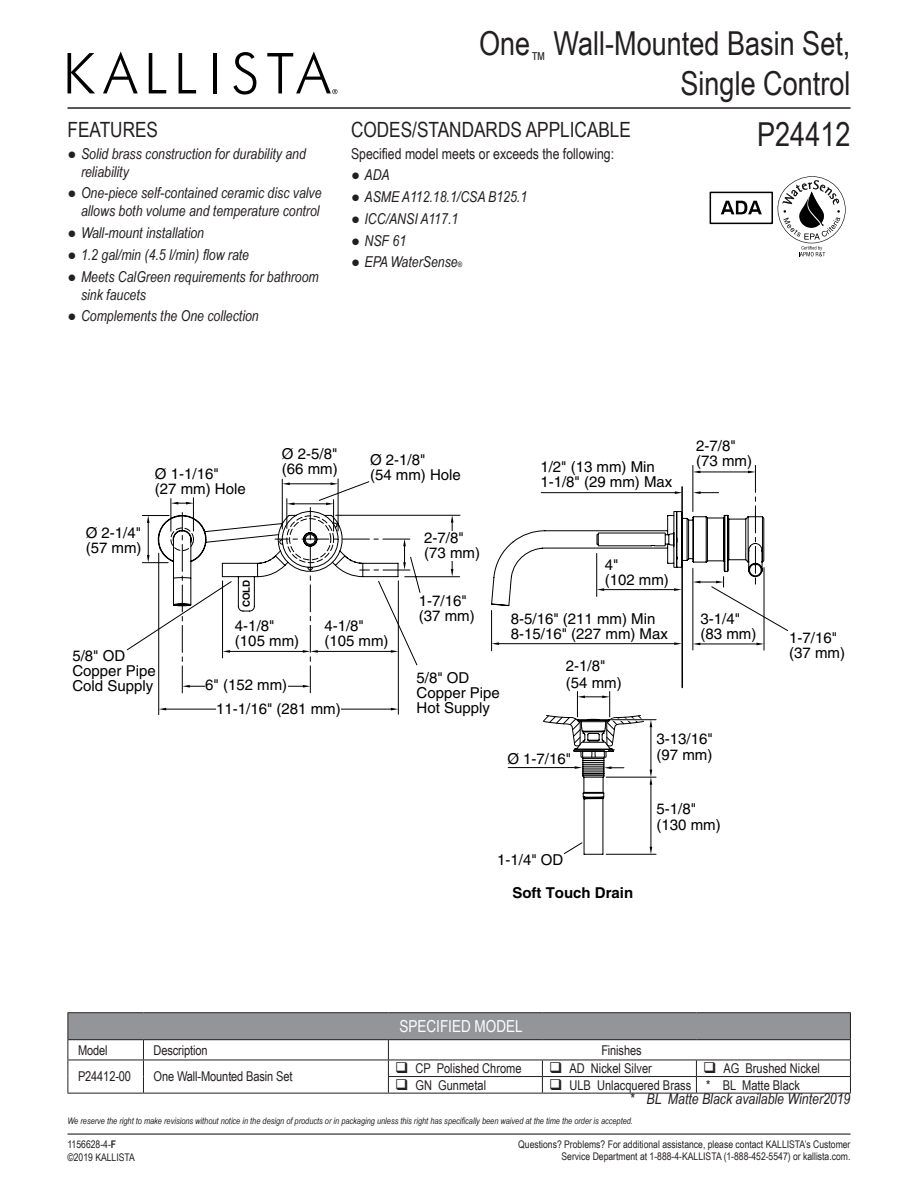
<style>
.page{position:relative;width:918px;height:1188px;background:#fff}
.page>*{position:absolute;margin:0;border:0;box-sizing:border-box;transform-origin:0 0}
.SKU{font:33px/39.6px "Arial Narrow";color:#231f20;text-align:right}
.Features_Codes_Headi{font:21px "Arial Narrow";color:#231f20}
.Table_Heading{font:16.5px "Arial Narrow";color:#fff}
.t1{font:15px/15px "Helvetica";color:#000}
.Paragraph_Style_2{font:italic 15px/18px "Arial Narrow";color:#231f20}
.Specified_model_meet{font:15px "Arial Narrow";color:#231f20}
.t2{font:700 15px "Helvetica";color:#000}
.Table_Heading_2{font:13.5px "Arial Narrow";color:#231f20}
.Paragraph_Style_2-2{font:13.5px "Arial Narrow";color:#231f20}
.Table_Heading_3{font:13.5px "Arial Narrow";letter-spacing:-.01em;color:#231f20}
.t3{font:10.5px/12.6px "Arial Narrow";color:#231f20;text-align:right}
.t4{font:700 9.75px "Helvetica";color:#000}
.t5{font:italic 9px "Arial Narrow";color:#231f20}
.s1{font-family:"Times New Roman";font-style:normal}
.s2{font-size:7.5px}
.s3{font-weight:700}
</style>
<div class="page">
<hr style="left:681px;top:487px;width:2px;height:201px;background:#000">
<hr style="left:158px;top:553px;width:1px;height:162px;background:#000">
<hr style="left:398px;top:581px;width:1px;height:133px;background:#000">
<svg style="left:391px;top:708px;width:7px;height:2px"></svg>
<svg style="left:159px;top:708px;width:7px;height:2px"></svg>
<hr style="left:165px;top:709px;width:227px;height:1px;background:#000">
<hr style="left:692px;top:465px;width:1px;height:47px;background:#000">
<svg style="left:693px;top:471px;width:7px;height:2px"></svg>
<hr style="left:700px;top:472px;width:49px;height:1px;background:#000">
<svg style="left:748px;top:465px;width:8px;height:16px"></svg>
<svg style="left:491px;top:481px;width:298px;height:185px"></svg>
<hr style="left:508px;top:767px;width:67px;height:1px;background:#000">
<svg style="left:543px;top:691px;width:114px;height:164px"></svg>
<svg style="left:693px;top:491px;width:26px;height:3px"></svg>
<svg style="left:126px;top:478px;width:335px;height:215px"></svg>
<div style="left:205px;top:675px;width:82px;height:15px;background:#fff"></div>
<div style="left:216px;top:699px;width:125px;height:15px;background:#fff"></div>
<div style="left:424px;top:531px;width:56px;height:30px;background:#fff"></div>
<svg style="left:68px;top:53px;width:27px;height:40px"></svg>
<svg style="left:103px;top:51px;width:35px;height:42px"></svg>
<svg style="left:149px;top:53px;width:17px;height:40px"></svg>
<svg style="left:179px;top:53px;width:17px;height:40px"></svg>
<hr style="left:213px;top:53px;width:4px;height:40px;background:#000">
<svg style="left:233px;top:52px;width:23px;height:43px"></svg>
<svg style="left:267px;top:51px;width:70px;height:43px"></svg>
<hr style="left:68px;top:107px;width:782px;height:2px;background:#231f20">
<hr style="left:68px;top:1133px;width:782px;height:2px;background:#231f20">
<div style="left:68px;top:1013px;width:782px;height:27px;background:#939598"></div>
<hr style="left:388px;top:1060px;width:154px;height:1px;background:#231f20">
<hr style="left:542px;top:1060px;width:154px;height:1px;background:#231f20">
<hr style="left:696px;top:1060px;width:155px;height:1px;background:#231f20">
<hr style="left:388px;top:1076px;width:154px;height:1px;background:#231f20">
<hr style="left:542px;top:1076px;width:154px;height:1px;background:#231f20">
<svg style="left:542px;top:1060px;width:1px;height:33px"></svg>
<hr style="left:696px;top:1076px;width:155px;height:1px;background:#231f20">
<hr style="left:388px;top:1093px;width:154px;height:1px;background:#231f20">
<hr style="left:542px;top:1093px;width:154px;height:1px;background:#231f20">
<hr style="left:696px;top:1093px;width:155px;height:1px;background:#231f20">
<svg style="left:696px;top:1060px;width:1px;height:33px"></svg>
<svg style="left:850px;top:1013px;width:1px;height:80px"></svg>
<hr style="left:68px;top:1012px;width:75px;height:1px;background:#231f20">
<hr style="left:143px;top:1012px;width:245px;height:1px;background:#231f20">
<hr style="left:388px;top:1012px;width:154px;height:1px;background:#231f20">
<hr style="left:542px;top:1012px;width:154px;height:1px;background:#231f20">
<hr style="left:696px;top:1012px;width:155px;height:1px;background:#231f20">
<hr style="left:68px;top:1039px;width:75px;height:1px;background:#231f20">
<hr style="left:143px;top:1039px;width:245px;height:1px;background:#231f20">
<hr style="left:388px;top:1039px;width:154px;height:1px;background:#231f20">
<hr style="left:542px;top:1039px;width:154px;height:1px;background:#231f20">
<hr style="left:696px;top:1039px;width:155px;height:1px;background:#231f20">
<hr style="left:68px;top:1060px;width:75px;height:1px;background:#231f20">
<hr style="left:143px;top:1060px;width:245px;height:1px;background:#231f20">
<svg style="left:68px;top:1013px;width:1px;height:80px"></svg>
<svg style="left:143px;top:1040px;width:1px;height:53px"></svg>
<svg style="left:388px;top:1040px;width:1px;height:53px"></svg>
<hr style="left:68px;top:1093px;width:75px;height:1px;background:#231f20">
<hr style="left:143px;top:1093px;width:245px;height:1px;background:#231f20">
<svg style="left:721px;top:201px;width:41px;height:13px"></svg>
<div style="left:710px;top:192px;width:63px;height:32px;border:2px solid #000"></div>
<svg style="left:777px;top:176px;width:69px;height:80px"></svg>
<p class="Features_Codes_Headi" style="left:68px;top:114px;width:92px">FEATURES</p>
<p class="Paragraph_Style_2" style="left:81px;top:144px;width:226px;text-indent:-14px"><span class="s1">●</span> Solid brass construction for durability and reliability</p>
<p class="Paragraph_Style_2" style="left:68px;top:184px;width:256px;text-align:right"><span class="s1">●</span> One-piece self-contained ceramic disc valve allows both volume and temperature control</p>
<p class="Paragraph_Style_2" style="left:68px;top:223px;width:138px"><span class="s1">●</span> Wall-mount installation</p>
<p class="Paragraph_Style_2" style="left:68px;top:245px;width:183px"><span class="s1">●</span> 1.2 gal/min (4.5 l/min) flow rate</p>
<p class="Paragraph_Style_2" style="left:81px;top:267px;width:239px;text-indent:-14px"><span class="s1">●</span> Meets CalGreen requirements for bathroom sink faucets</p>
<p class="Paragraph_Style_2" style="left:68px;top:307px;width:193px"><span class="s1">●</span> Complements the One collection</p>
<p class="SKU" style="left:479px;top:22px;width:373px">One<sub>™</sub> Wall-Mounted Basin Set,<br>Single Control</p>
<p class="SKU" style="left:757px;top:113px;width:95px">P24412</p>
<p class="Features_Codes_Headi" style="left:351px;top:114px;width:282px">CODES/STANDARDS APPLICABLE</p>
<p class="Specified_model_meet" style="left:351px;top:142px;width:265px">Specified model meets or exceeds the following:</p>
<p class="Paragraph_Style_2" style="left:351px;top:166px;width:40px"><span class="s1">●</span> ADA</p>
<p class="Paragraph_Style_2" style="left:351px;top:187px;width:178px"><span class="s1">●</span> ASME A112.18.1/CSA B125.1</p>
<p class="Paragraph_Style_2" style="left:351px;top:209px;width:109px"><span class="s1">●</span> ICC/ANSI A117.1</p>
<p class="Paragraph_Style_2" style="left:351px;top:231px;width:57px"><span class="s1">●</span> NSF 61</p>
<p class="Paragraph_Style_2" style="left:351px;top:253px;width:113px"><span class="s1">●</span> EPA WaterSense<span class="s2">®</span></p>
<p class="t1" style="left:155px;top:466px;width:92px">Ø 1-1/16"<br>(27 mm) Hole</p>
<p class="t1" style="left:282px;top:447px;width:57px">Ø 2-5/8" (66 mm)</p>
<p class="t1" style="left:370px;top:452px;width:92px">Ø 2-1/8"<br>(54 mm) Hole</p>
<p class="t1" style="left:540px;top:460px;width:133px">1/2" (13 mm) Min<br>1-1/8" (29 mm) Max</p>
<p class="t1" style="left:696px;top:439px;width:57px">2-7/8" (73 mm)</p>
<p class="t1" style="left:86px;top:525px;width:57px">Ø 2-1/4" (57 mm)</p>
<p class="t1" style="left:72px;top:649px;width:85px">5/8" OD<br>Copper Pipe<br>Cold Supply</p>
<p class="t4" style="left:240px;top:607px;width:29px;rotate:-90deg">COLD</p>
<p class="t1" style="left:235px;top:619px;width:66px">4-1/8" (105 mm)</p>
<p class="t1" style="left:324px;top:619px;width:66px">4-1/8" (105 mm)</p>
<p class="t1" style="left:216px;top:673px;width:126px;line-height:23.5px;text-indent:-11px">6" (152 mm)<br>11-1/16" (281 mm)</p>
<p class="t1" style="left:424px;top:530px;width:57px">2-7/8" (73 mm)</p>
<p class="t1" style="left:419px;top:593px;width:57px">1-7/16" (37 mm)</p>
<p class="t1" style="left:417px;top:670px;width:85px">5/8" OD<br>Copper Pipe<br>Hot Supply</p>
<p class="t1" style="left:605px;top:557px;width:66px">4"<br>(102 mm)</p>
<p class="t1" style="left:511px;top:611px;width:159px">8-5/16" (211 mm) Min<br>8-15/16" (227 mm) Max</p>
<p class="t1" style="left:566px;top:658px;width:57px;line-height:16.5px">2-1/8" (54 mm)</p>
<p class="t1" style="left:701px;top:611px;width:57px">3-1/4" (83 mm)</p>
<p class="t1" style="left:507px;top:752px;width:65px">Ø 1-7/16"</p>
<p class="t1" style="left:657px;top:730px;width:58px;line-height:16.5px">3-13/16" (97 mm)</p>
<p class="t1" style="left:657px;top:800px;width:66px;line-height:16.5px">5-1/8" (130 mm)</p>
<p class="t1" style="left:497px;top:852px;width:68px">1-1/4" OD</p>
<p class="t2" style="left:512px;top:883px;width:122px">Soft Touch Drain</p>
<p class="t1" style="left:789px;top:630px;width:57px">1-7/16" (37 mm)</p>
<p class="Table_Heading" style="left:399px;top:1014px;width:125px">SPECIFIED MODEL</p>
<p class="Table_Heading_2" style="left:78px;top:1040px;width:31px">Model</p>
<p class="Table_Heading_2" style="left:154px;top:1040px;width:56px">Description</p>
<p class="Table_Heading_3" style="left:601px;top:1040px;width:42px">Finishes</p>
<p class="Table_Heading_2" style="left:78px;top:1067px;width:55px">P24412-00</p>
<p class="Table_Heading_2" style="left:154px;top:1067px;width:140px">One Wall-Mounted Basin Set</p>
<p class="Table_Heading_2" style="left:415px;top:1058px;width:108px">CP Polished Chrome</p>
<p class="Table_Heading_2" style="left:569px;top:1058px;width:84px">AD Nickel Silver</p>
<p class="Table_Heading_2" style="left:723px;top:1058px;width:98px">AG Brushed Nickel</p>
<p class="Table_Heading_2" style="left:415px;top:1075px;width:72px">GN Gunmetal</p>
<p class="Table_Heading_2" style="left:569px;top:1075px;width:123px">ULB Unlacquered Brass</p>
<p class="Paragraph_Style_2-2" style="left:706px;top:1075px;width:95px">* BL Matte Black</p>
<p class="Paragraph_Style_2" style="left:630px;top:1090px;width:222px">* BL Matte Black available Winter2019</p>
<p class="t5" style="left:68px;top:1114px;width:567px">We reserve the right to make revisions without notice in the design of products or in packaging unless this right has specifically been waived at the time the order is accepted.</p>
<p class="t3" style="left:518px;top:1137px;width:334px">Questions? Problems? For additional assistance, please contact KALLISTA’s Customer<br>Service Department at 1-888-4-KALLISTA (1-888-452-5547) or kallista.com.</p>
<p class="t3" style="left:68px;top:1138px;width:69px;text-align:left">1156628-4-<span class="s3">F </span>©2019 KALLISTA</p>
</div>
